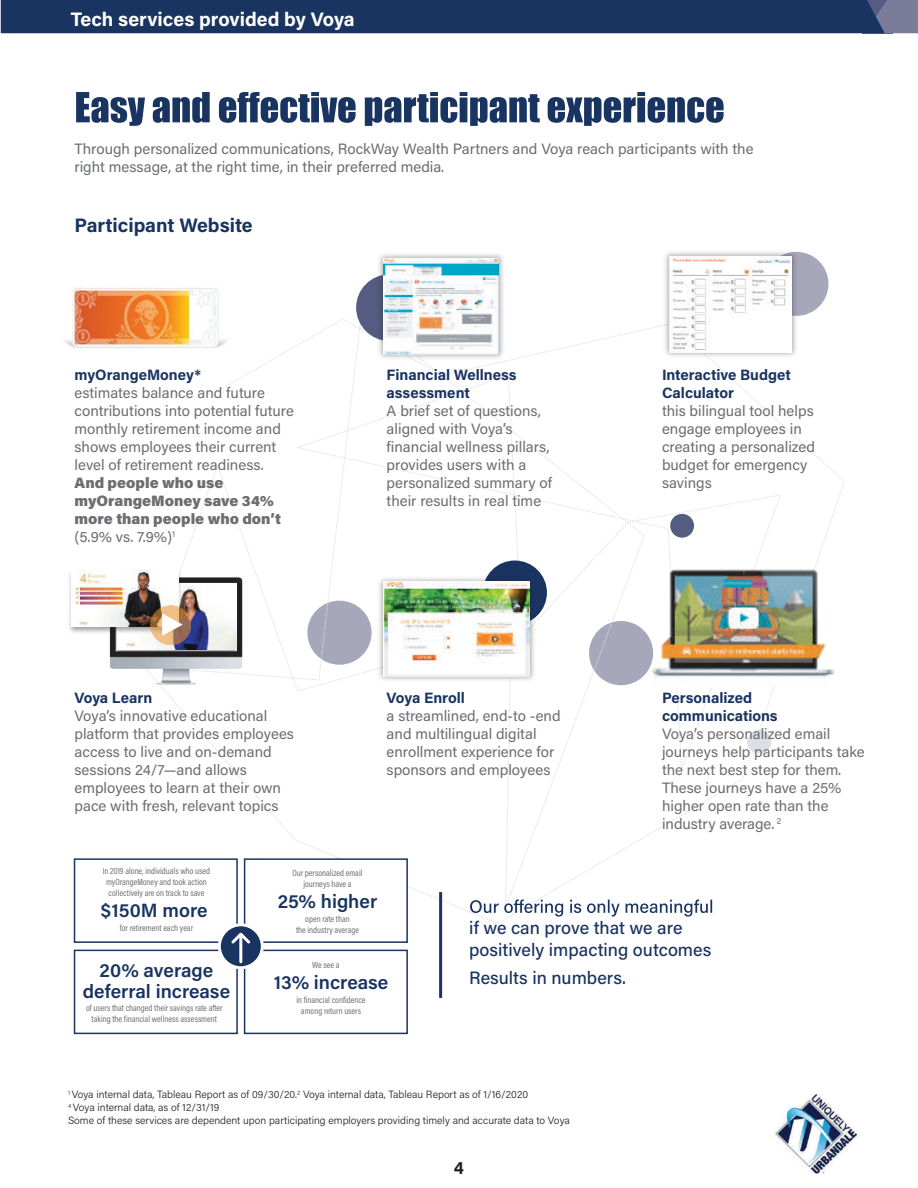
<style>
.page{position:relative;width:918px;height:1188px;background:#fff}
.page>*{position:absolute;margin:0;border:0;box-sizing:border-box;transform-origin:0 0}
.t1{font:700 19.5px "Acumin Pro";color:#fff}
.t2{font:700 19.5px "Acumin Pro";color:#193461}
.t3{font:600 19.2px/21px "Acumin Pro";color:#193461;text-align:center}
.t4{font:700 18px "Acumin Pro";color:#231f20}
.t5{font:500 17.85px/21.5px "Acumin Pro";color:#193461}
.t6{font:15px/18px "Acumin Pro";color:#6c6d70}
.t7{font:700 15px/18px "Acumin Pro";color:#193461}
.t8{font:900 15px/18px "Acumin Pro";color:#6c6d70}
.t9{font:300 10.5px/12.6px "Acumin Pro";color:#231f20}
.t10{font:9px/10.8px "Acumin Pro Cond";color:#6c6d70;text-align:center}
.s1{font-weight:400}
</style>
<div class="page">
<div style="left:1px;top:0;width:917px;height:33px;background:#193461"></div>
<div style="left:764px;top:252px;width:64px;height:64px;background:#a7a7bb;border-radius:50%"></div>
<div style="left:356px;top:274px;width:67px;height:67px;background:#545c81;border-radius:50%"></div>
<div style="left:74px;top:858px;width:164px;height:85px;background:#fff;border:2px solid #193461"></div>
<div style="left:244px;top:858px;width:164px;height:85px;background:#fff;border:2px solid #193461"></div>
<div style="left:74px;top:950px;width:164px;height:84px;background:#fff;border:2px solid #193461"></div>
<div style="left:244px;top:950px;width:164px;height:84px;background:#fff;border:2px solid #193461"></div>
<svg style="left:76px;top:92px;width:648px;height:34px"></svg>
<svg style="left:143px;top:313px;width:702px;height:611px"></svg>
<hr style="left:439px;top:892px;width:3px;height:106px;background:#193461">
<svg style="left:219px;top:925px;width:43px;height:43px"></svg>
<div style="left:218px;top:923px;width:46px;height:46px;border:3px solid #fff;border-radius:50%"></div>
<hr style="left:239px;top:934px;width:3px;height:28px;background:#fff">
<svg style="left:229px;top:930px;width:24px;height:16px"></svg>
<img style="left:375px;top:254px;width:132px;height:108px">
<img style="left:384px;top:259px;width:115px;height:95px">
<img style="left:645px;top:563px;width:200px;height:123px">
<img style="left:64px;top:287px;width:171px;height:61px">
<img style="left:660px;top:251px;width:140px;height:109px">
<img style="left:669px;top:256px;width:123px;height:96px">
<img style="left:374px;top:573px;width:164px;height:112px">
<img style="left:384px;top:582px;width:146px;height:95px">
<img style="left:110px;top:577px;width:132px;height:107px">
<img style="left:111px;top:583px;width:132px;height:77px">
<img style="left:117px;top:585px;width:120px;height:64px">
<img style="left:69px;top:568px;width:115px;height:69px">
<img style="left:71px;top:570px;width:107px;height:57px">
<img style="left:150px;top:606px;width:40px;height:39px">
<img style="left:774px;top:1094px;width:84px;height:80px">
<h1 class="t1" style="left:71px;top:6px;width:286px">Tech services provided by Voya</h1>
<p class="t6" style="left:75px;top:139px;width:681px">Through personalized communications, RockWay Wealth Partners and Voya reach participants with the right message, at the right time, in their preferred media.</p>
<h1 class="t2" style="left:75px;top:212px;width:180px">Participant Website</h1>
<p class="t7" style="left:75px;top:365px;width:128px">myOrangeMoney*</p>
<p class="t6" style="left:75px;top:384px;width:221px">estimates balance and future contributions into potential future monthly retirement income and shows employees their current level of retirement readiness.</p>
<p class="t8" style="left:75px;top:473px;width:208px">And people who use myOrangeMoney save 34% more than people who don’t <span class="s1">(5.9% vs. 7.9%)</span><sup>1</sup></p>
<p class="t7" style="left:75px;top:688px;width:79px">Voya Learn</p>
<p class="t6" style="left:75px;top:706px;width:221px">Voya’s innovative educational platform that provides employees access to live and on-demand sessions 24/7—and allows employees to learn at their own pace with fresh, relevant topics</p>
<p class="t7" style="left:387px;top:365px;width:132px">Financial Wellness assessment</p>
<p class="t6" style="left:387px;top:402px;width:167px">A brief set of questions, aligned with Voya’s financial wellness pillars, provides users with a personalized summary of their results in real time</p>
<p class="t7" style="left:387px;top:688px;width:80px">Voya Enroll</p>
<p class="t6" style="left:387px;top:706px;width:176px">a streamlined, end-to -end and multilingual digital enrollment experience for sponsors and employees</p>
<p class="t7" style="left:662px;top:365px;width:130px">Interactive Budget<br>Calculator</p>
<p class="t6" style="left:662px;top:402px;width:155px">this bilingual tool helps engage employees in creating a personalized budget for emergency savings</p>
<p class="t7" style="left:662px;top:688px;width:117px">Personalized communications</p>
<p class="t6" style="left:662px;top:724px;width:204px">Voya’s personalized email journeys help participants take the next best step for them.<br>These journeys have a 25% higher open rate than the industry average. <sup>2</sup></p>
<p class="t10" style="left:103px;top:866px;width:109px">In 2019 alone, individuals who used myOrangeMoney and took action collectively are on track to save</p>
<p class="t10" style="left:293px;top:867px;width:71px">Our personalized email journeys have a</p>
<p class="t10" style="left:296px;top:913px;width:64px">open rate than<br>the industry average</p>
<p class="t10" style="left:312px;top:959px;width:29px">We see a</p>
<p class="t10" style="left:296px;top:994px;width:71px">in financial confidence among return users</p>
<p class="t3" style="left:278px;top:890px;width:101px">25% higher</p>
<p class="t3" style="left:101px;top:899px;width:108px">$150M more</p>
<p class="t10" style="left:120px;top:922px;width:75px">for retirement each year</p>
<p class="t3" style="left:83px;top:959px;width:149px">20% average deferral increase</p>
<p class="t3" style="left:274px;top:971px;width:116px">13% increase</p>
<p class="t10" style="left:86px;top:1002px;width:138px">of users that changed their savings rate after taking the financial wellness assessment</p>
<p class="t5" style="left:469px;top:917px;width:244px">if we can prove that we are positively impacting outcomes</p>
<p class="t5" style="left:469px;top:966px;width:158px">Results in numbers.</p>
<p class="t9" style="left:68px;top:1088px;width:503px"><sup>1</sup> Voya internal data, Tableau Report as of 09/30/20.<sup>2</sup> Voya internal data, Tableau Report as of 1/16/2020<br><sup>4</sup> Voya internal data, as of 12/31/19<br>Some of these services are dependent upon participating employers providing timely and accurate data to Voya</p>
<p class="t4" style="left:454px;top:1155px;width:12px">4</p>
</div>
